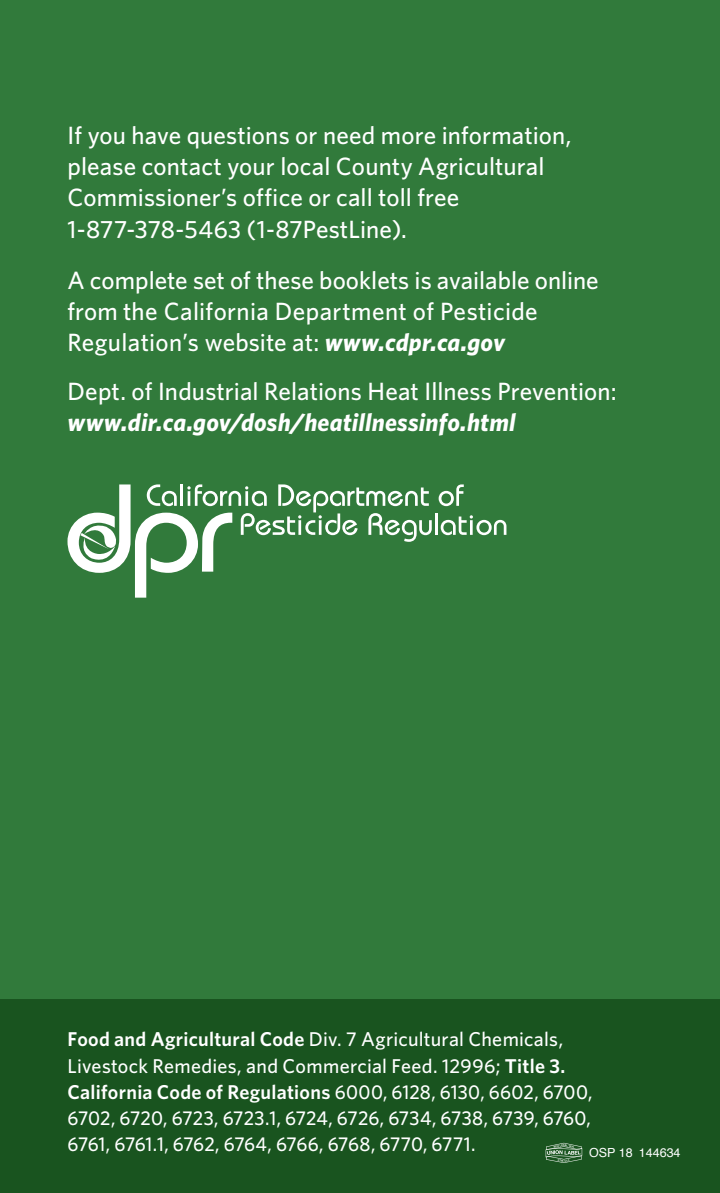
<style>
.page{position:relative;width:720px;height:1193px;background:#fff}
.page>*{position:absolute;margin:0;border:0;box-sizing:border-box;transform-origin:0 0}
.t1{font:500 25px/31.2px "Whitney";letter-spacing:.005em;color:#fff}
.t2{font:500 20px/26.2px "Whitney";letter-spacing:.01em;color:#fff}
.t3{font:12.5px "Helvetica";color:#fff}
.s1{font-weight:700;font-style:italic}
.s2{font-weight:600}
</style>
<div class="page">
<div style="left:0;top:0;width:720px;height:1192px;background:#317a3b"></div>
<div style="left:0;top:998px;width:720px;height:194px;background:#19541f"></div>
<svg style="left:546px;top:1142px;width:36px;height:20px"></svg>
<svg style="left:439px;top:484px;width:25px;height:22px"></svg>
<svg style="left:68px;top:484px;width:364px;height:113px"></svg>
<hr style="left:435px;top:513px;width:3px;height:22px;background:#fff">
<svg style="left:441px;top:515px;width:65px;height:20px"></svg>
<p class="t1" style="left:68px;top:119px;width:506px">If you have questions or need more information, please contact your local County Agricultural Commissioner’s office or call toll free 1-877-378-5463 (1-87PestLine).</p>
<p class="t1" style="left:68px;top:264px;width:533px">A complete set of these booklets is available online from the California Department of Pesticide<br>Regulation’s website at: <span class="s1">www.cdpr.ca.gov</span></p>
<p class="t1" style="left:68px;top:375px;width:551px">Dept. of Industrial Relations Heat Illness Prevention: <span class="s1">www.dir.ca.gov/dosh/heatillnessinfo.html</span></p>
<p class="t2" style="left:68px;top:1025px;width:527px"><span class="s2">Food and Agricultural Code</span> Div. 7 Agricultural Chemicals, Livestock Remedies, and Commercial Feed. 12996; <span class="s2">Title 3.<br>California Code of Regulations</span> 6000, 6128, 6130, 6602, 6700, 6702, 6720, 6723, 6723.1, 6724, 6726, 6734, 6738, 6739, 6760, 6761, 6761.1, 6762, 6764, 6766, 6768, 6770, 6771.</p>
<p class="t3" style="left:589px;top:1142px;width:93px">OSP 18 144634</p>
</div>
